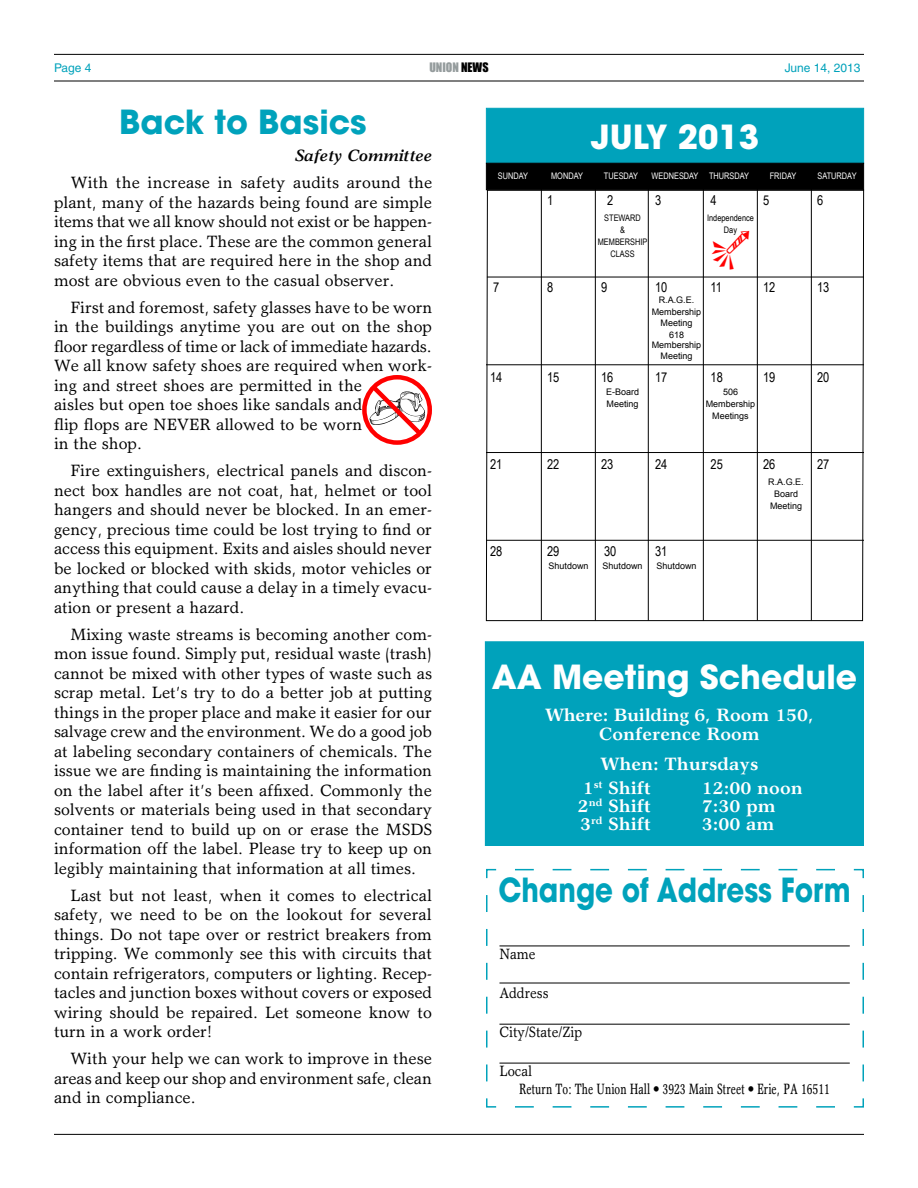
<style>
.page{position:relative;width:918px;height:1188px;background:#fff}
.page>*{position:absolute;margin:0;border:0;box-sizing:border-box;transform-origin:0 0}
.t1{font:42px "Mini Pics Lil Events";color:#f00}
.t2{font:700 33px "Avant Garde";color:#fff}
.t3{font:700 33px "Avant Garde";color:#00a2bb;scale:.84 1}
.t4{font:700 33px "Avant Garde";color:#00a2bb}
.t5{font:700 18px/19.5px "Garth Graphic";color:#fff;text-align:center}
.t6{font:16.5px/19.5px "Garth Graphic";color:#000;text-align:justify}
.t7{font:italic 700 16.5px "Garth Graphic";color:#000}
.t8{font:condensed 15px "Garth Graphic";color:#000;scale:.9 1}
.t9{font:15px "Garth Graphic";color:#000;scale:.9 1}
.t10{font:13.5px "Arial Narrow";color:#000}
.t11{font:12px "Helvetica";color:#00a2bb}
.t12{font:12px "Impact";color:#959c9d}
.t13{font:9px/12px "Arial";color:#000;text-align:center}
.t14{font:9px "Arial Narrow";color:#fff}
.t15{font:9px/12px "Arial Narrow";color:#000;text-align:center}
.s1{color:#000}
</style>
<div class="page">
<svg style="left:486px;top:190px;width:378px;height:431px"></svg>
<div style="left:486px;top:108px;width:378px;height:56px;background:#00a2bb;border:1px solid #00a2bb"></div>
<hr style="left:541px;top:189px;width:1px;height:431px;background:#000">
<hr style="left:595px;top:189px;width:1px;height:432px;background:#000">
<hr style="left:648px;top:188px;width:1px;height:433px;background:#000">
<hr style="left:757px;top:187px;width:1px;height:433px;background:#000">
<hr style="left:703px;top:189px;width:1px;height:432px;background:#000">
<hr style="left:811px;top:187px;width:1px;height:434px;background:#000">
<hr style="left:487px;top:277px;width:377px;height:1px;background:#000">
<hr style="left:486px;top:364px;width:378px;height:1px;background:#000">
<hr style="left:486px;top:452px;width:378px;height:1px;background:#000">
<hr style="left:486px;top:540px;width:378px;height:1px;background:#000">
<div style="left:486px;top:163px;width:378px;height:27px;background:#000;border:1px solid #000"></div>
<hr style="left:54px;top:1134px;width:810px;height:1px;background:#000">
<hr style="left:54px;top:54px;width:810px;height:1px;background:#000">
<hr style="left:54px;top:81px;width:810px;height:1px;background:#000">
<div style="left:485px;top:642px;width:378px;height:203px;background:#00a2bb"></div>
<div style="left:485px;top:641px;width:379px;height:205px;border:1px solid #00a2bb"></div>
<svg style="left:486px;top:868px;width:378px;height:240px"></svg>
<hr style="left:499px;top:946px;width:351px;height:1px;background:#000">
<hr style="left:499px;top:983px;width:351px;height:1px;background:#000">
<hr style="left:499px;top:1024px;width:351px;height:1px;background:#000">
<hr style="left:499px;top:1063px;width:351px;height:1px;background:#000">
<div style="left:362px;top:375px;width:70px;height:70px;border:4px solid #f00;border-radius:50%"></div>
<svg style="left:366px;top:380px;width:60px;height:59px"></svg>
<p class="t11" style="left:54px;top:61px;width:39px">Page 4</p>
<p class="t12" style="left:429px;top:58px;width:61px">UNION <span class="s1">NEWS</span></p>
<p class="t11" style="left:785px;top:61px;width:77px">June 14, 2013</p>
<h2 class="t4" style="left:119px;top:100px;width:249px">Back to Basics</h2>
<p class="t7" style="left:295px;top:146px;width:138px">Safety Committee</p>
<p class="t6" style="left:54px;top:173px;width:380px;text-indent:17px">With the increase in safety audits around the plant, many of the hazards being found are simple items that we all know should not exist or be happen&shy;ing in the first place. These are the common general safety items that are required here in the shop and most are obvious even to the casual observer.</p>
<p class="t6" style="left:54px;top:297px;width:380px;text-align:left;text-indent:16px">First and foremost, safety glasses have to be worn in the buildings anytime you are out on the shop floor regardless of time or lack of immediate hazards.<br>We all know safety shoes are required when work&shy;ing and street shoes are permitted in the<br>aisles but open toe shoes like sandals and<br>flip flops are NEVER allowed to be worn<br>in the shop.</p>
<p class="t6" style="left:54px;top:461px;width:380px;text-indent:16px">Fire extinguishers, electrical panels and discon&shy;nect box handles are not coat, hat, helmet or tool hangers and should never be blocked. In an emer&shy;gency, precious time could be lost trying to find or access this equipment. Exits and aisles should never be locked or blocked with skids, motor vehicles or anything that could cause a delay in a timely evacu&shy;ation or present a hazard.</p>
<p class="t6" style="left:54px;top:624px;width:380px;text-indent:16px">Mixing waste streams is becoming another com&shy;mon issue found. Simply put, residual waste (trash) cannot be mixed with other types of waste such as scrap metal. Let’s try to do a better job at putting things in the proper place and make it easier for our salvage crew and the environment. We do a good job at labeling secondary containers of chemicals. The issue we are finding is maintaining the information on the label after it’s been affixed. Commonly the solvents or materials being used in that secondary container tend to build up on or erase the MSDS information off the label. Please try to keep up on legibly maintaining that information at all times.</p>
<p class="t6" style="left:54px;top:885px;width:380px;text-indent:17px">Last but not least, when it comes to electrical safety, we need to be on the lookout for several things. Do not tape over or restrict breakers from tripping. We commonly see this with circuits that contain refrigerators, computers or lighting. Recep&shy;tacles and junction boxes without covers or exposed wiring should be repaired. Let someone know to turn in a work order!</p>
<p class="t6" style="left:54px;top:1049px;width:379px;text-indent:16px">With your help we can work to improve in these areas and keep our shop and environment safe, clean and in compliance.</p>
<h2 class="t2" style="left:591px;top:115px;width:170px">JULY 2013</h2>
<p class="t14" style="left:498px;top:169px;width:32px">SUNDAY</p>
<p class="t14" style="left:551px;top:169px;width:33px">MONDAY</p>
<p class="t14" style="left:604px;top:169px;width:36px">TUESDAY</p>
<p class="t14" style="left:652px;top:169px;width:99px">WEDNESDAY THURSDAY</p>
<p class="t14" style="left:770px;top:169px;width:28px">FRIDAY</p>
<p class="t14" style="left:818px;top:169px;width:41px">SATURDAY</p>
<p class="t15" style="left:604px;top:211px;width:38px">STEWARD</p>
<p class="t15" style="left:707px;top:211px;width:48px">Independence</p>
<p class="t15" style="left:620px;top:223px;width:6px">&amp;</p>
<p class="t15" style="left:724px;top:223px;width:15px">Day</p>
<p class="t15" style="left:598px;top:235px;width:51px">MEMBERSHIP<br>CLASS</p>
<p class="t13" style="left:652px;top:294px;width:51px">R.A.G.E.<br>Membership</p>
<p class="t13" style="left:661px;top:317px;width:34px">Meeting<br>618</p>
<p class="t13" style="left:652px;top:340px;width:51px;line-height:10.5px">Membership<br>Meeting</p>
<p class="t13" style="left:606px;top:386px;width:35px">E-Board</p>
<p class="t13" style="left:723px;top:386px;width:17px">506</p>
<p class="t13" style="left:607px;top:398px;width:34px">Meeting</p>
<p class="t13" style="left:706px;top:398px;width:51px">Membership<br>Meetings</p>
<p class="t10" style="left:547px;top:190px;width:8px">1</p>
<p class="t10" style="left:607px;top:190px;width:8px">2</p>
<p class="t10" style="left:655px;top:190px;width:8px">3</p>
<p class="t10" style="left:711px;top:190px;width:8px">4</p>
<p class="t10" style="left:763px;top:190px;width:8px">5</p>
<p class="t10" style="left:817px;top:190px;width:8px">6</p>
<h1 class="t1" style="left:711px;top:229px;width:40px">/</h1>
<p class="t10" style="left:493px;top:277px;width:8px">7</p>
<p class="t10" style="left:547px;top:277px;width:8px">8</p>
<p class="t10" style="left:601px;top:277px;width:8px">9</p>
<p class="t10" style="left:655px;top:277px;width:14px">10</p>
<p class="t10" style="left:711px;top:277px;width:13px">11</p>
<p class="t10" style="left:763px;top:277px;width:14px">12</p>
<p class="t10" style="left:817px;top:277px;width:14px">13</p>
<p class="t10" style="left:490px;top:367px;width:14px">14</p>
<p class="t10" style="left:547px;top:367px;width:14px">15</p>
<p class="t10" style="left:601px;top:367px;width:14px">16</p>
<p class="t10" style="left:655px;top:367px;width:14px">17</p>
<p class="t10" style="left:711px;top:367px;width:14px">18</p>
<p class="t10" style="left:763px;top:367px;width:14px">19</p>
<p class="t10" style="left:817px;top:367px;width:14px">20</p>
<p class="t10" style="left:490px;top:454px;width:14px">21</p>
<p class="t10" style="left:547px;top:454px;width:14px">22</p>
<p class="t10" style="left:601px;top:454px;width:14px">23</p>
<p class="t10" style="left:655px;top:454px;width:14px">24</p>
<p class="t10" style="left:711px;top:454px;width:14px">25</p>
<p class="t10" style="left:763px;top:454px;width:14px">26</p>
<p class="t10" style="left:817px;top:454px;width:14px">27</p>
<p class="t10" style="left:490px;top:541px;width:14px">28</p>
<p class="t10" style="left:547px;top:541px;width:14px">29</p>
<p class="t10" style="left:604px;top:541px;width:14px">30</p>
<p class="t10" style="left:655px;top:541px;width:14px">31</p>
<p class="t13" style="left:549px;top:560px;width:42px">Shutdown</p>
<p class="t13" style="left:603px;top:560px;width:42px">Shutdown</p>
<p class="t13" style="left:657px;top:560px;width:42px">Shutdown</p>
<p class="t13" style="left:768px;top:476px;width:37px">R.A.G.E.<br>Board<br>Meeting</p>
<h2 class="t2" style="left:492px;top:656px;width:367px">AA Meeting Schedule</h2>
<p class="t5" style="left:545px;top:705px;width:270px">Where: Building 6, Room 150,<br>Conference Room</p>
<p class="t5" style="left:583px;top:752px;width:177px;line-height:24px;text-align:left;text-indent:18px">When: Thursdays<br>1<sup>st</sup> Shift</p>
<p class="t5" style="left:702px;top:778px;width:102px">12:00 noon</p>
<p class="t5" style="left:578px;top:796px;width:75px">2<sup>nd</sup> Shift</p>
<p class="t5" style="left:702px;top:796px;width:75px">7:30 pm</p>
<p class="t5" style="left:580px;top:814px;width:72px">3<sup>rd</sup> Shift</p>
<p class="t5" style="left:702px;top:814px;width:74px">3:00 am</p>
<h2 class="t3" style="left:498px;top:869px;width:421px">Change of Address Form</h2>
<p class="t9" style="left:500px;top:945px;width:42px">Name</p>
<p class="t9" style="left:500px;top:984px;width:56px">Address</p>
<p class="t9" style="left:500px;top:1023px;width:93px">City/State/Zip</p>
<p class="t9" style="left:500px;top:1062px;width:38px">Local</p>
<p class="t8" style="left:519px;top:1080px;width:347px">Return To: The Union Hall • 3923 Main Street • Erie, PA 16511</p>
</div>
